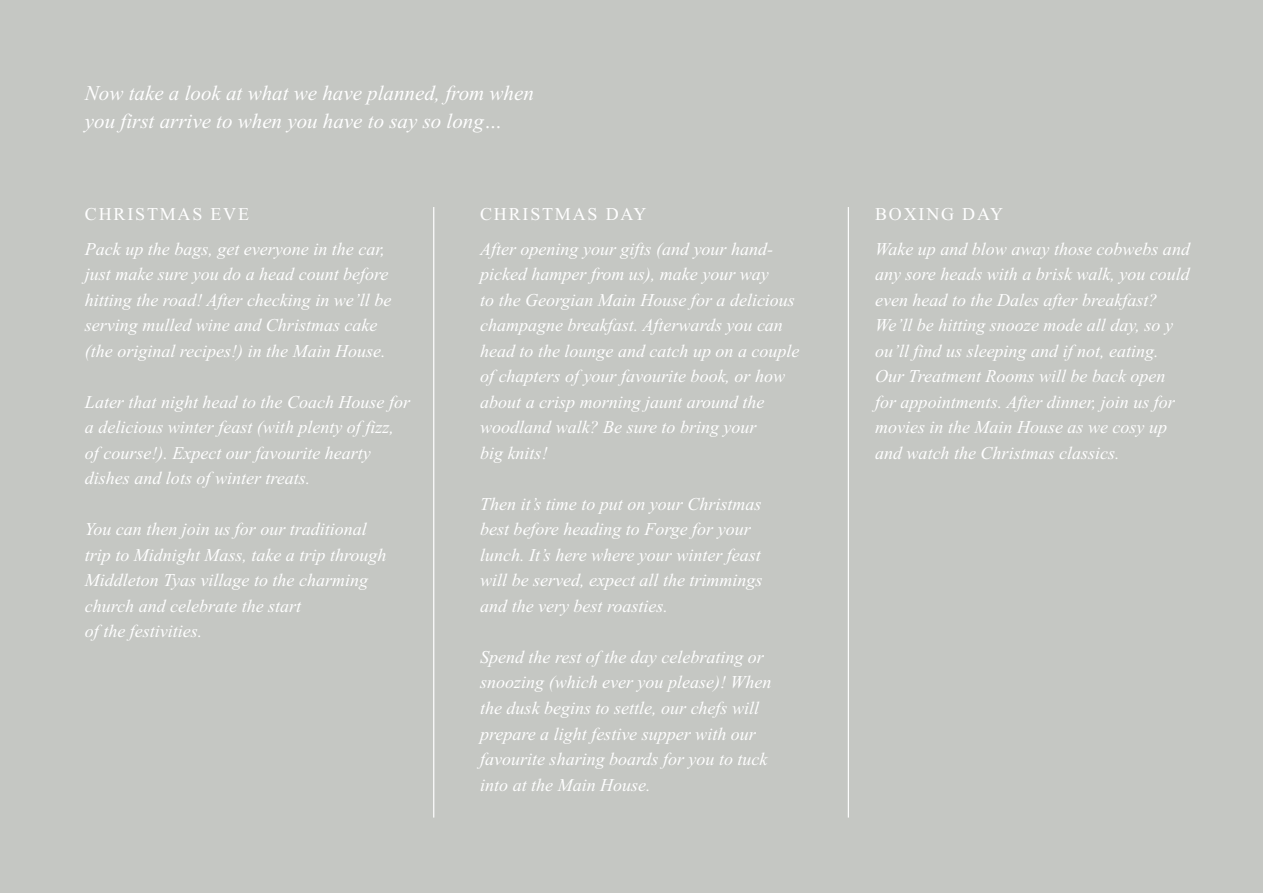
<style>
.page{position:relative;width:1263px;height:893px;background:#c5c7c3}
.page>*{position:absolute;margin:0;border:0;box-sizing:border-box;transform-origin:0 0}
.t1{font:italic 21px/28.5px "Times New Roman";color:#fff}
.t2{font:italic 18px/25.5px "Times New Roman";color:#fff}
.t3{font:18px "Times New Roman";letter-spacing:.1em;color:#fff}
</style>
<div class="page">
<hr style="left:433px;top:207px;width:1px;height:611px;background:#fff">
<hr style="left:848px;top:207px;width:1px;height:611px;background:#fff">
<p class="t1" style="left:85px;top:78px;width:450px">Now take a look at what we have planned, from when you first arrive to when you have to say so long…</p>
<p class="t3" style="left:85px;top:204px;width:166px">CHRISTMAS EVE</p>
<p class="t2" style="left:85px;top:236px;width:308px">Pack up the bags, get everyone in the car, just make sure you do a head count before hitting the road! After checking in we’ll be serving mulled wine and Christmas cake (the original recipes!) in the Main House.</p>
<p class="t2" style="left:85px;top:389px;width:326px">Later that night head to the Coach House for a delicious winter feast (with plenty of fizz, of course!). Expect our favourite hearty dishes and lots of winter treats.</p>
<p class="t2" style="left:85px;top:516px;width:303px">You can then join us for our traditional trip to Midnight Mass, take a trip through Middleton Tyas village to the charming church and celebrate the start<br>of the festivities.</p>
<p class="t3" style="left:480px;top:204px;width:168px">CHRISTMAS DAY</p>
<p class="t2" style="left:480px;top:236px;width:321px">After opening your gifts (and your hand&shy;picked hamper from us), make your way<br>to the Georgian Main House for a delicious champagne breakfast. Afterwards you can head to the lounge and catch up on a couple of chapters of your favourite book, or how about a crisp morning jaunt around the woodland walk? Be sure to bring your<br>big knits!</p>
<p class="t2" style="left:480px;top:491px;width:284px">Then it’s time to put on your Christmas best before heading to Forge for your lunch. It’s here where your winter feast will be served, expect all the trimmings and the very best roasties.</p>
<p class="t2" style="left:480px;top:644px;width:293px">Spend the rest of the day celebrating or snoozing (which ever you please)! When the dusk begins to settle, our chefs will prepare a light festive supper with our favourite sharing boards for you to tuck into at the Main House.</p>
<p class="t3" style="left:875px;top:204px;width:130px">BOXING DAY</p>
<p class="t2" style="left:875px;top:236px;width:316px">Wake up and blow away those cobwebs and any sore heads with a brisk walk, you could even head to the Dales after breakfast?<br>We’ll be hitting snooze mode all day, so y ou’ll find us sleeping and if not, eating.<br>Our Treatment Rooms will be back open for appointments. After dinner, join us for movies in the Main House as we cosy up and watch the Christmas classics.</p>
</div>
